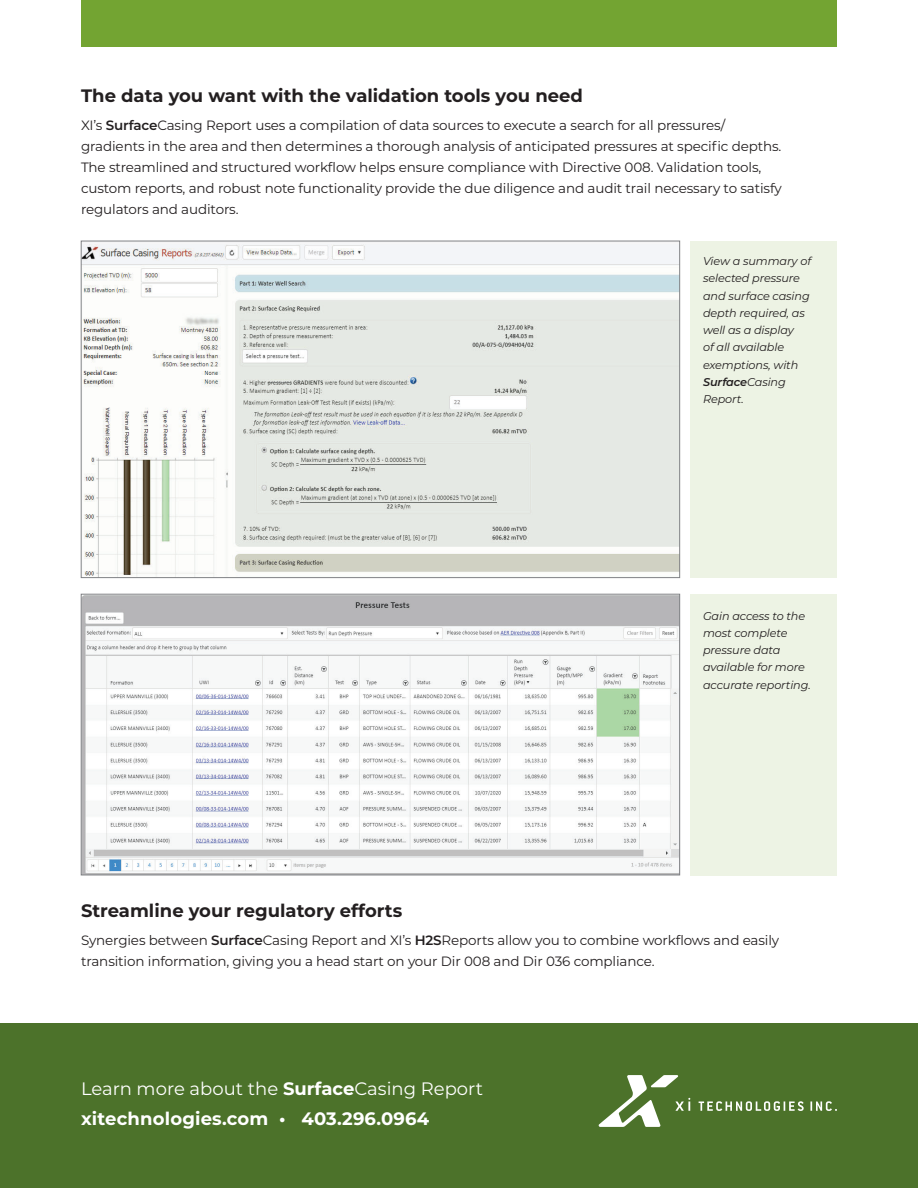
<style>
.page{position:relative;width:918px;height:1188px;background:#fff}
.page>*{position:absolute;margin:0;border:0;box-sizing:border-box;transform-origin:0 0}
.t1{font:700 18px "Montserrat";color:#231f20}
.t2{font:700 18px/30px "Montserrat";letter-spacing:.01em;color:#fff}
.t3{font:13.5px/21px "Montserrat";letter-spacing:-.01em;color:#231f20}
.t4{font:italic 11.25px/17.2px "Montserrat";letter-spacing:-.01em;color:#231f20}
.s1{font-weight:600}
.s2{font-weight:400}
</style>
<div class="page">
<div style="left:0;top:1023px;width:918px;height:165px;background:#4c722a"></div>
<div style="left:81px;top:0;width:756px;height:46px;background:#73a432"></div>
<svg style="left:699px;top:1101px;width:105px;height:10px"></svg>
<svg style="left:810px;top:1101px;width:27px;height:10px"></svg>
<svg style="left:599px;top:1075px;width:91px;height:52px"></svg>
<img style="left:83px;top:244px;width:595px;height:332px">
<div style="left:690px;top:241px;width:147px;height:337px;background:#edf3e4"></div>
<img style="left:83px;top:596px;width:595px;height:277px">
<div style="left:81px;top:594px;width:599px;height:281px;border:1px solid #808285"></div>
<div style="left:690px;top:594px;width:147px;height:281px;background:#edf3e4"></div>
<h1 class="t1" style="left:81px;top:83px;width:504px">The data you want with the validation tools you need</h1>
<p class="t3" style="left:81px;top:114px;width:702px">XI’s <span class="s1">Surface</span>Casing Report uses a compilation of data sources to execute a search for all pressures/ gradients in the area and then determines a thorough analysis of anticipated pressures at specific depths.<br>The streamlined and structured workflow helps ensure compliance with Directive 008. Validation tools, custom reports, and robust note functionality provide the due diligence and audit trail necessary to satisfy regulators and auditors.</p>
<p class="t4" style="left:703px;top:252px;width:110px">View a summary of selected pressure and surface casing depth required, as well as a display<br>of all available exemptions, with<br><span class="s1">Surface</span>Casing<br>Report.</p>
<p class="t4" style="left:703px;top:607px;width:109px">Gain access to the most complete pressure data available for more accurate reporting.</p>
<h1 class="t1" style="left:81px;top:898px;width:323px">Streamline your regulatory efforts</h1>
<p class="t3" style="left:81px;top:929px;width:700px">Synergies between <span class="s1">Surface</span>Casing Report and XI’s <span class="s1">H2S</span>Reports allow you to combine workflows and easily transition information, giving you a head start on your Dir 008 and Dir 036 compliance.</p>
<h1 class="t2" style="left:81px;top:1072px;width:404px"><span class="s2">Learn more about the</span> Surface<span class="s2">Casing Report </span>xitechnologies.com • 403.296.0964</h1>
</div>
